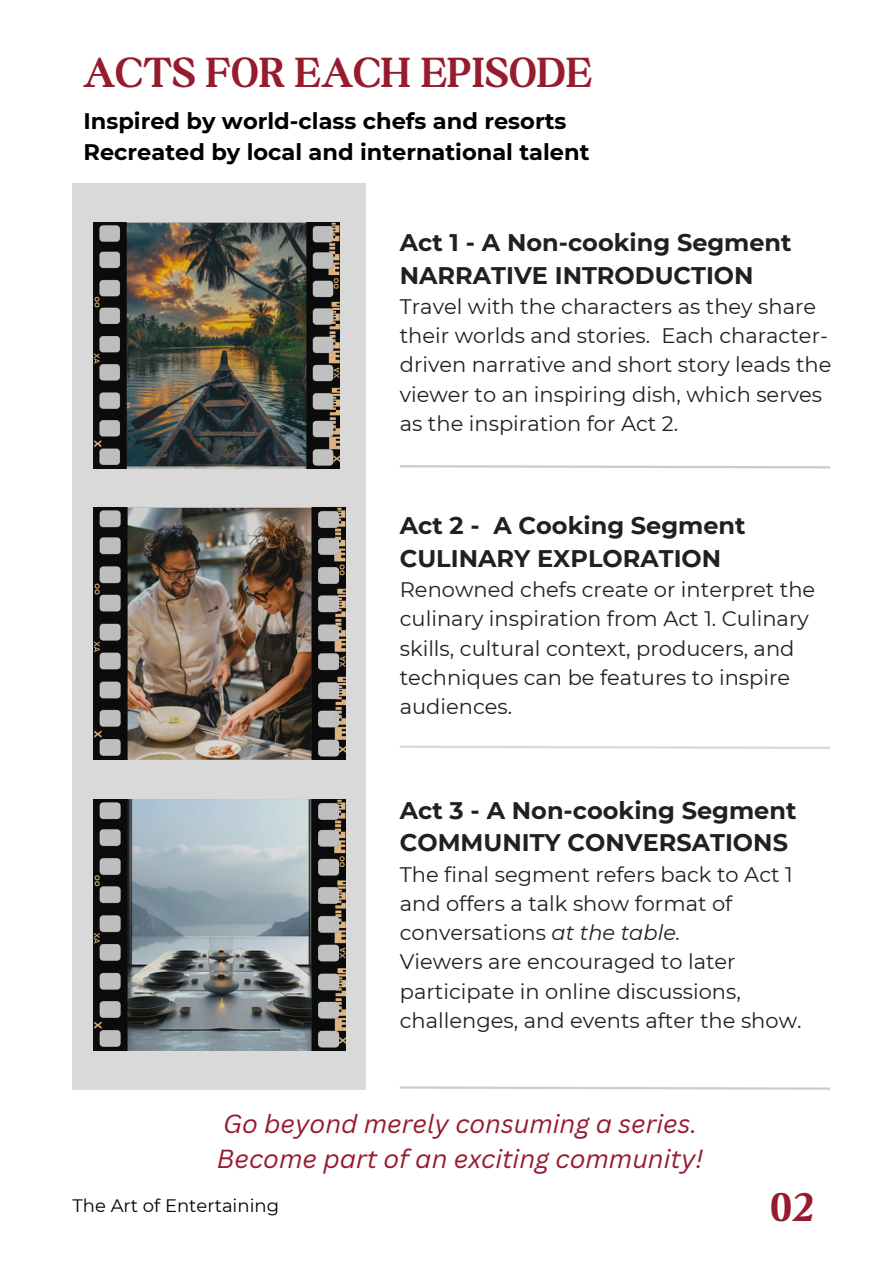
<style>
.page{position:relative;width:894px;height:1264px;background:#fff}
.page>*{position:absolute;margin:0;border:0;box-sizing:border-box;transform-origin:0 0}
.t1{font:700 45px "Boston Angel";letter-spacing:.02em;color:#971b2f}
.t2{font:italic 25.5px/34.8px "Canva Sans";color:#971b2f}
.t3{font:700 24px/32.7px "Montserrat";color:#231f20}
.t4{font:700 22.5px/31.5px "Montserrat";color:#000}
.t5{font:21px/29.2px "Montserrat";color:#231f20}
.t6{font:18px "Montserrat";color:#000}
.s1{font-style:italic}
</style>
<div class="page">
<svg style="left:399px;top:465px;width:432px;height:4px"></svg>
<div style="left:73px;top:184px;width:293px;height:905px;background:#d9d9d9"></div>
<svg style="left:400px;top:745px;width:430px;height:4px"></svg>
<svg style="left:399px;top:1086px;width:432px;height:4px"></svg>
<img style="left:93px;top:223px;width:246px;height:245px">
<img style="left:93px;top:508px;width:252px;height:251px">
<img style="left:93px;top:799px;width:252px;height:251px">
<h3 class="t1" style="left:83px;top:46px;width:509px">ACTS FOR EACH EPISODE</h3>
<p class="t4" style="left:83px;top:105px;width:507px">Inspired by world-class chefs and resorts<br>Recreated by local and international talent</p>
<h1 class="t3" style="left:399px;top:226px;width:393px">Act 1 - A Non-cooking Segment<br>NARRATIVE INTRODUCTION</h1>
<h1 class="t5" style="left:399px;top:292px;width:433px">Travel with the characters as they share their worlds and stories. Each character&shy;driven narrative and short story leads the viewer to an inspiring dish, which serves as the inspiration for Act 2.</h1>
<p class="t3" style="left:399px;top:509px;width:347px">Act 2 - A Cooking Segment<br>CULINARY EXPLORATION</p>
<p class="t5" style="left:399px;top:575px;width:417px">Renowned chefs create or interpret the culinary inspiration from Act 1. Culinary skills, cultural context, producers, and techniques can be features to inspire audiences.</p>
<p class="t3" style="left:399px;top:793px;width:398px">Act 3 - A Non-cooking Segment<br>COMMUNITY CONVERSATIONS</p>
<p class="t5" style="left:399px;top:859px;width:403px">The final segment refers back to Act 1 and offers a talk show format of conversations <span class="s1">at the table.<br></span>Viewers are encouraged to later participate in online discussions, challenges, and events after the show.</p>
<p class="t2" style="left:217px;top:1105px;width:488px">Go beyond merely consuming a series.<br>Become part of an exciting community!</p>
<h4 class="t6" style="left:73px;top:1194px;width:208px">The Art of Entertaining</h4>
<p class="t1" style="left:770px;top:1179px;width:43px">02</p>
</div>
